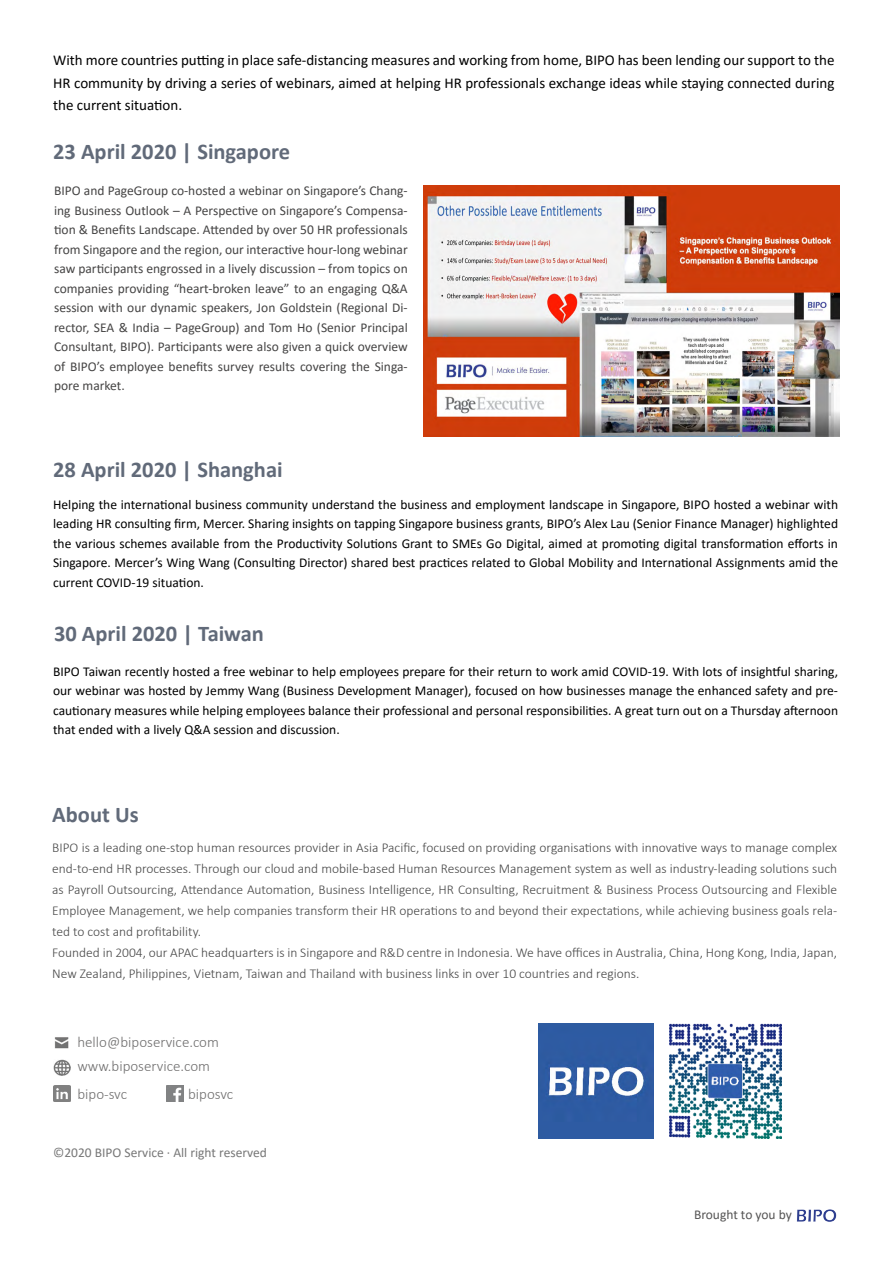
<style>
.page{position:relative;width:893px;height:1263px;background:#fff}
.page>*{position:absolute;margin:0;border:0;box-sizing:border-box;transform-origin:0 0}
.t1{font:700 22.5px "Calibri";color:#616a79}
.t2{font:15px/22.5px "Calibri";color:#000;text-align:justify}
.t3{font:300 15px/24px "Calibri";color:#706f6f}
.t4{font:13.5px/19.5px "Calibri";color:#000;text-align:justify}
.t5{font:300 13.5px/21px "Calibri";color:#474747}
.t6{font:13.5px/19.5px "Calibri";color:#454444;text-align:justify}
.t7{font:13.5px "Calibri";color:#777}
.t8{font:13.5px "Calibri";color:#565555}
</style>
<div class="page">
<img style="left:797px;top:1209px;width:39px;height:13px">
<img style="left:54px;top:1059px;width:16px;height:17px">
<img style="left:54px;top:1037px;width:15px;height:12px">
<img style="left:54px;top:1085px;width:16px;height:17px">
<img style="left:167px;top:1085px;width:16px;height:17px">
<img style="left:669px;top:1023px;width:113px;height:115px">
<img style="left:538px;top:1023px;width:115px;height:115px">
<img style="left:424px;top:185px;width:415px;height:251px">
<p class="t2" style="left:53px;top:49px;width:783px">With more countries putting in place safe-distancing measures and working from home, BIPO has been lending our support to the HR community by driving a series of webinars, aimed at helping HR professionals exchange ideas while staying connected during the current situation.</p>
<h1 class="t1" style="left:53px;top:138px;width:239px">23 April 2020 | Singapore</h1>
<p class="t6" style="left:54px;top:181px;width:355px">BIPO and PageGroup co-hosted a webinar on Singapore’s Chang&shy;ing Business Outlook – A Perspective on Singapore’s Compensa&shy;tion &amp; Benefits Landscape. Attended by over 50 HR professionals from Singapore and the region, our interactive hour-long webinar saw participants engrossed in a lively discussion – from topics on companies providing “heart-broken leave” to an engaging Q&amp;A session with our dynamic speakers, Jon Goldstein (Regional Di&shy;rector, SEA &amp; India – PageGroup) and Tom Ho (Senior Principal Consultant, BIPO). Participants were also given a quick overview of BIPO’s employee benefits survey results covering the Singa&shy;pore market.</p>
<h1 class="t1" style="left:53px;top:456px;width:231px">28 April 2020 | Shanghai</h1>
<p class="t4" style="left:53px;top:494px;width:786px">Helping the international business community understand the business and employment landscape in Singapore, BIPO hosted a webinar with leading HR consulting firm, Mercer. Sharing insights on tapping Singapore business grants, BIPO’s Alex Lau (Senior Finance Manager) highlighted the various schemes available from the Productivity Solutions Grant to SMEs Go Digital, aimed at promoting digital transformation efforts in Singapore. Mercer’s Wing Wang (Consulting Director) shared best practices related to Global Mobility and International Assignments amid the current COVID-19 situation.</p>
<h1 class="t1" style="left:54px;top:620px;width:212px">30 April 2020 | Taiwan</h1>
<p class="t4" style="left:53px;top:661px;width:786px">BIPO Taiwan recently hosted a free webinar to help employees prepare for their return to work amid COVID-19. With lots of insightful sharing, our webinar was hosted by Jemmy Wang (Business Development Manager), focused on how businesses manage the enhanced safety and pre&shy;cautionary measures while helping employees balance their professional and personal responsibilities. A great turn out on a Thursday afternoon that ended with a lively Q&amp;A session and discussion.</p>
<h1 class="t1" style="left:52px;top:800px;width:88px">About Us</h1>
<p class="t5" style="left:52px;top:836px;width:786px">BIPO is a leading one-stop human resources provider in Asia Pacific, focused on providing organisations with innovative ways to manage complex end-to-end HR processes. Through our cloud and mobile-based Human Resources Management system as well as industry-leading solutions such as Payroll Outsourcing, Attendance Automation, Business Intelligence, HR Consulting, Recruitment &amp; Business Process Outsourcing and Flexible Employee Management, we help companies transform their HR operations to and beyond their expectations, while achieving business goals rela&shy;ted to cost and profitability.<br>Founded in 2004, our APAC headquarters is in Singapore and R&amp;D centre in Indonesia. We have offices in Australia, China, Hong Kong, India, Japan, New Zealand, Philippines, Vietnam, Taiwan and Thailand with business links in over 10 countries and regions.</p>
<p class="t3" style="left:77px;top:1029px;width:143px">hello@biposervice.com www.biposervice.com</p>
<p class="t3" style="left:77px;top:1082px;width:51px">bipo-svc</p>
<p class="t3" style="left:188px;top:1082px;width:47px">biposvc</p>
<p class="t7" style="left:53px;top:1143px;width:215px">©️2020 BIPO Service · All right reserved</p>
<p class="t8" style="left:694px;top:1205px;width:99px">Brought to you by</p>
</div>
